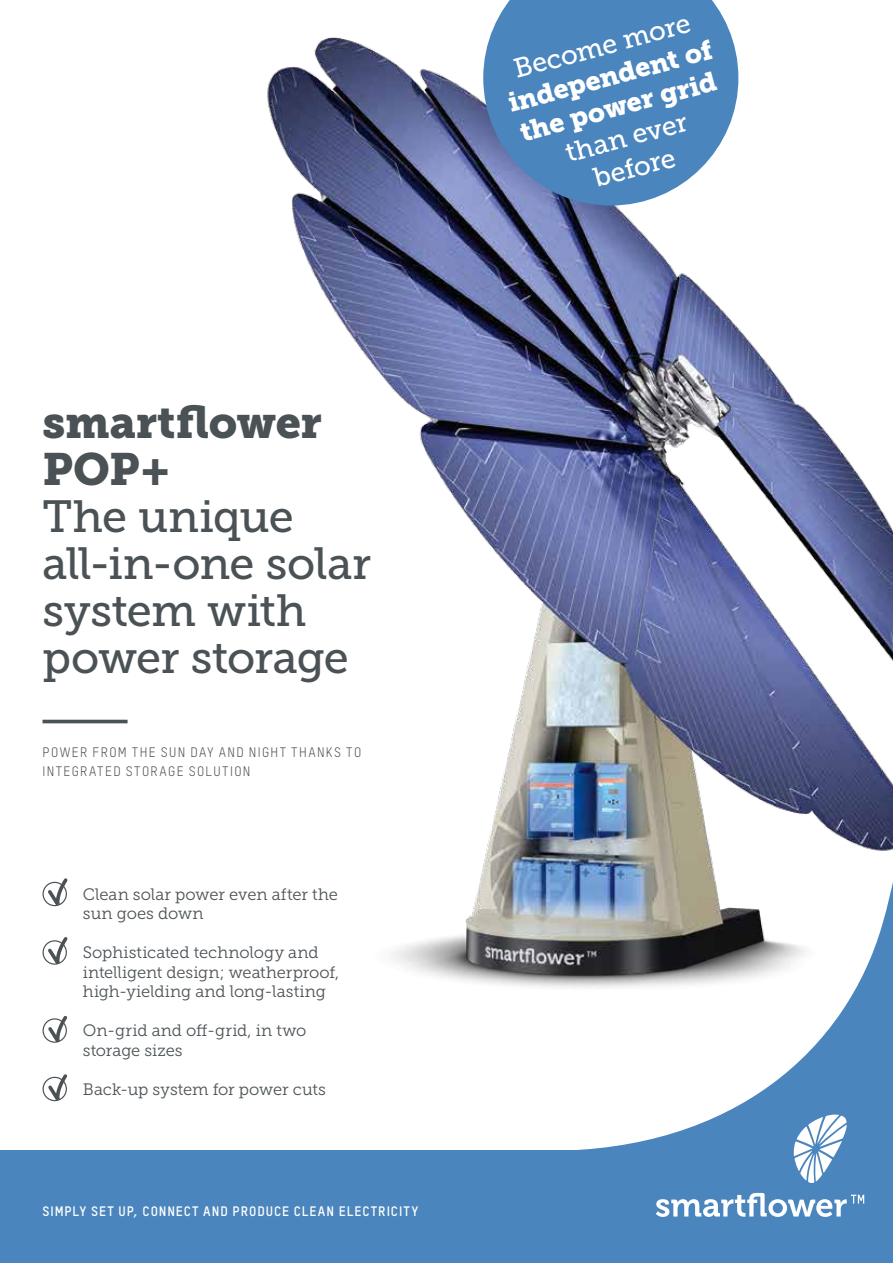
<style>
.page{position:relative;width:893px;height:1263px;background:#fff}
.page>*{position:absolute;margin:0;border:0;box-sizing:border-box;transform-origin:0 0}
.t1{font:45px/47px "Museo Slab 500";letter-spacing:-.015em;color:#4b5256}
.t2{font:45px/47px "Museo Slab 900";letter-spacing:-.005em;color:#4b5256}
.t3{font:27px/31.5px "Museo Slab 900";color:#fff}
.t4{font:27px/31.5px "Museo Slab 500";color:#fff;text-align:center}
.t5{font:16.5px/19.5px "Museo Slab 300";letter-spacing:-.005em;color:#4b5256}
.t6{font:13.5px/18.8px "TSTARPRO";letter-spacing:.1em;color:#4b5256}
.t7{font:700 13.5px "TSTAR";letter-spacing:.07em;color:#fff}
</style>
<div class="page">
<img style="left:267px;top:37px;width:626px;height:950px">
<div style="left:0;top:1151px;width:893px;height:112px;background:#4a85be"></div>
<svg style="left:548px;top:808px;width:345px;height:343px"></svg>
<svg style="left:656px;top:1193px;width:208px;height:24px"></svg>
<svg style="left:793px;top:1114px;width:54px;height:69px"></svg>
<hr style="left:43px;top:720px;width:85px;height:3px;background:#4b5256">
<div style="left:43px;top:882px;width:24px;height:24px;border:1px solid #4b5256;border-radius:50%"></div>
<svg style="left:45px;top:878px;width:23px;height:29px"></svg>
<div style="left:43px;top:940px;width:24px;height:25px;border:1px solid #4b5256;border-radius:50%"></div>
<svg style="left:45px;top:937px;width:23px;height:28px"></svg>
<div style="left:43px;top:1018px;width:24px;height:25px;border:1px solid #4b5256;border-radius:50%"></div>
<svg style="left:45px;top:1015px;width:23px;height:28px"></svg>
<div style="left:43px;top:1077px;width:24px;height:24px;border:1px solid #4b5256;border-radius:50%"></div>
<svg style="left:45px;top:1074px;width:22px;height:28px"></svg>
<svg style="left:483px;top:0;width:255px;height:205px;background:#5c8fc2"></svg>
<h1 class="t2" style="left:43px;top:400px;width:281px">smartflower<br>POP+</h1>
<h1 class="t1" style="left:43px;top:493px;width:330px">The unique all-in-one solar system with power storage</h1>
<p class="t6" style="left:43px;top:742px;width:320px">POWER FROM THE SUN DAY AND NIGHT THANKS TO<br>INTEGRATED STORAGE SOLUTION</p>
<p class="t5" style="left:83px;top:884px;width:256px">Clean solar power even after the sun goes down</p>
<p class="t5" style="left:83px;top:943px;width:258px">Sophisticated technology and intelligent design; weatherproof, high-yielding and long-lasting</p>
<p class="t5" style="left:83px;top:1021px;width:225px">On-grid and off-grid, in two storage sizes</p>
<p class="t5" style="left:83px;top:1079px;width:245px">Back-up system for power cuts</p>
<p class="t7" style="left:43px;top:1203px;width:377px">SIMPLY SET UP, CONNECT AND PRODUCE CLEAN ELECTRICITY</p>
<h2 class="t4" style="left:510px;top:54px;width:183px;rotate:-15deg">Become more</h2>
<h2 class="t3" style="left:505px;top:88px;width:212px;rotate:-15deg">independent of the power grid</h2>
<h2 class="t4" style="left:562px;top:138px;width:126px;rotate:-15deg">than ever before</h2>
</div>
